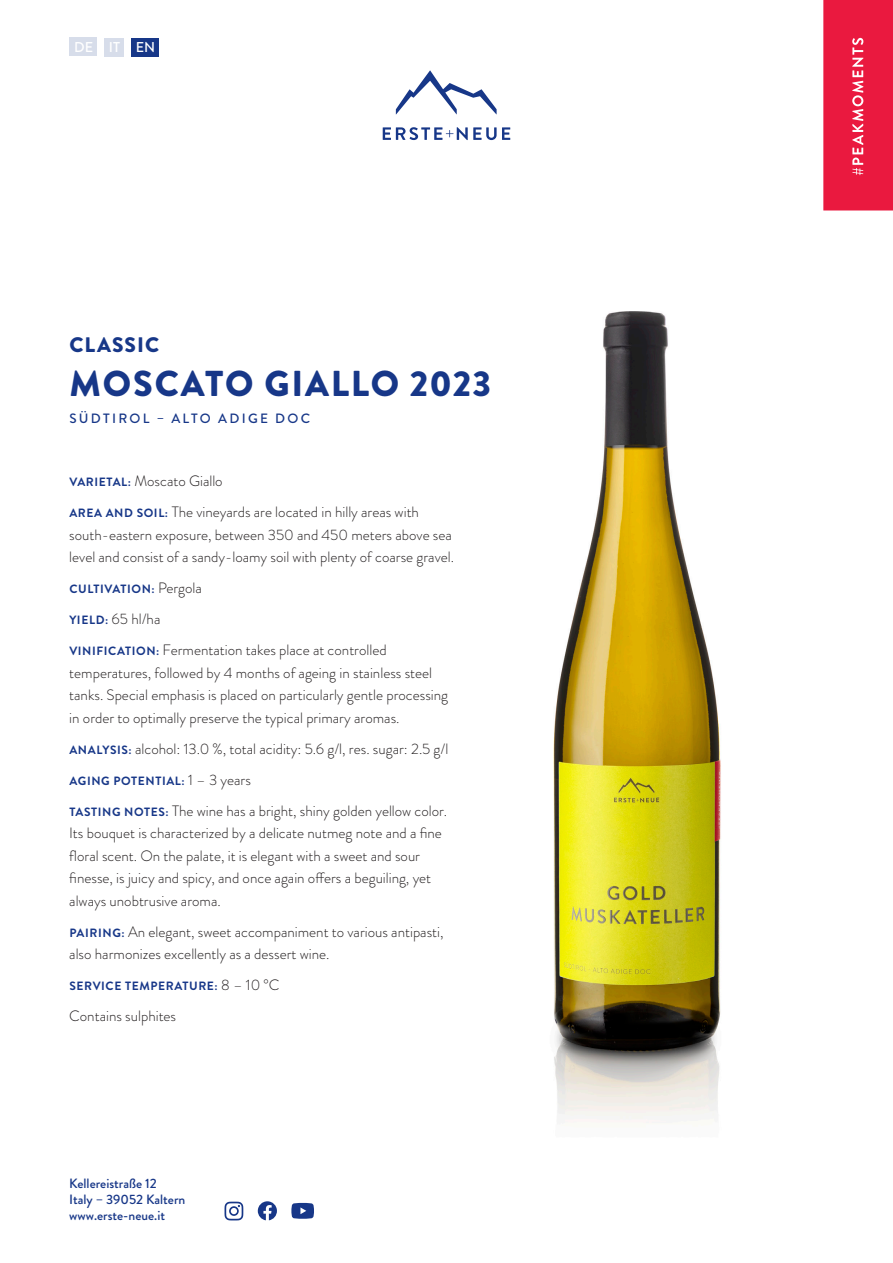
<style>
.page{position:relative;width:893px;height:1263px;background:#fff}
.page>*{position:absolute;margin:0;border:0;box-sizing:border-box;transform-origin:0 0}
.Weinbezeichnung{font:900 36px "Brandon Grotesque";letter-spacing:.05em;color:#173788}
.Weinlinie{font:900 21px "Brandon Grotesque";letter-spacing:.05em;color:#173788}
.Fließtext{font:300 15px/22.5px "Brandon Grotesque";color:#231f20}
.t1{font:500 14.25px "Brandon Grotesque";color:#fff}
.Suedtirol{font:500 13.5px/16.2px "Brandon Grotesque";color:#173788}
.Suedtirol-2{font:500 13.5px "Brandon Grotesque";letter-spacing:.17em;color:#173788}
.Fließtext-2{font:700 12px "Brandon Grotesque";letter-spacing:.05em;color:#173788}
.s1{font-weight:700;font-size:12px;color:#173788}
.s2{font-weight:300;font-size:15px;color:#231f20}
</style>
<div class="page">
<svg style="left:396px;top:70px;width:101px;height:45px"></svg>
<svg style="left:383px;top:127px;width:127px;height:13px"></svg>
<svg style="left:291px;top:1203px;width:23px;height:16px"></svg>
<svg style="left:258px;top:1201px;width:19px;height:19px"></svg>
<svg style="left:225px;top:1202px;width:18px;height:18px"></svg>
<svg style="left:823px;top:0;width:70px;height:210px;background:#ea2347"></svg>
<div style="left:70px;top:38px;width:27px;height:18px;background:#d7ddea"></div>
<div style="left:104px;top:38px;width:20px;height:18px;background:#d7ddea"></div>
<div style="left:131px;top:38px;width:28px;height:18px;background:#173788"></div>
<img style="left:553px;top:312px;width:168px;height:807px">
<p class="t1" style="left:74px;top:37px;width:82px">DE IT EN</p>
<p class="Weinlinie" style="left:69px;top:330px;width:91px">CLASSIC</p>
<p class="Weinbezeichnung" style="left:70px;top:358px;width:423px">MOSCATO GIALLO 2023</p>
<p class="Suedtirol-2" style="left:69px;top:409px;width:242px">SÜDTIROL – ALTO ADIGE DOC</p>
<p class="Fließtext" style="left:69px;top:470px;width:155px"><span class="s1">VARIETAL:</span> Moscato Giallo</p>
<p class="Fließtext" style="left:69px;top:501px;width:386px"><span class="s1">AREA AND SOIL:</span> The vineyards are located in hilly areas with south-eastern exposure, between 350 and 450 meters above sea level and consist of a sandy-loamy soil with plenty of coarse gravel.</p>
<p class="Fließtext-2" style="left:69px;top:581px;width:134px">CULTIVATION: <span class="s2">Pergola</span></p>
<p class="Fließtext" style="left:69px;top:608px;width:93px"><span class="s1">YIELD:</span> 65 hl/ha</p>
<p class="Fließtext" style="left:69px;top:639px;width:380px"><span class="s1">VINIFICATION:</span> Fermentation takes place at controlled temperatures, followed by 4 months of ageing in stainless steel tanks. Special emphasis is placed on particularly gentle processing in order to optimally preserve the typical primary aromas.</p>
<p class="Fließtext" style="left:69px;top:737px;width:380px"><span class="s1">ANALYSIS:</span> alcohol: 13.0 %, total acidity: 5.6 g/l, res. sugar: 2.5 g/l</p>
<p class="Fließtext-2" style="left:69px;top:772px;width:183px">AGING POTENTIAL: <span class="s2">1 – 3 years</span></p>
<p class="Fließtext" style="left:69px;top:799px;width:379px"><span class="s1">TASTING NOTES:</span> The wine has a bright, shiny golden yellow color.<br>Its bouquet is characterized by a delicate nutmeg note and a fine floral scent. On the palate, it is elegant with a sweet and sour finesse, is juicy and spicy, and once again offers a beguiling, yet always unobtrusive aroma.</p>
<p class="Fließtext" style="left:69px;top:921px;width:376px"><span class="s1">PAIRING:</span> An elegant, sweet accompaniment to various antipasti, also harmonizes excellently as a dessert wine.</p>
<p class="Fließtext-2" style="left:69px;top:978px;width:212px">SERVICE TEMPERATURE: <span class="s2">8 – 10 °C</span></p>
<p class="Fließtext" style="left:69px;top:1005px;width:108px">Contains sulphites</p>
<p class="Suedtirol" style="left:69px;top:1175px;width:118px">Kellereistraße 12<br>Italy – 39052 Kaltern www.erste-neue.it</p>
</div>
